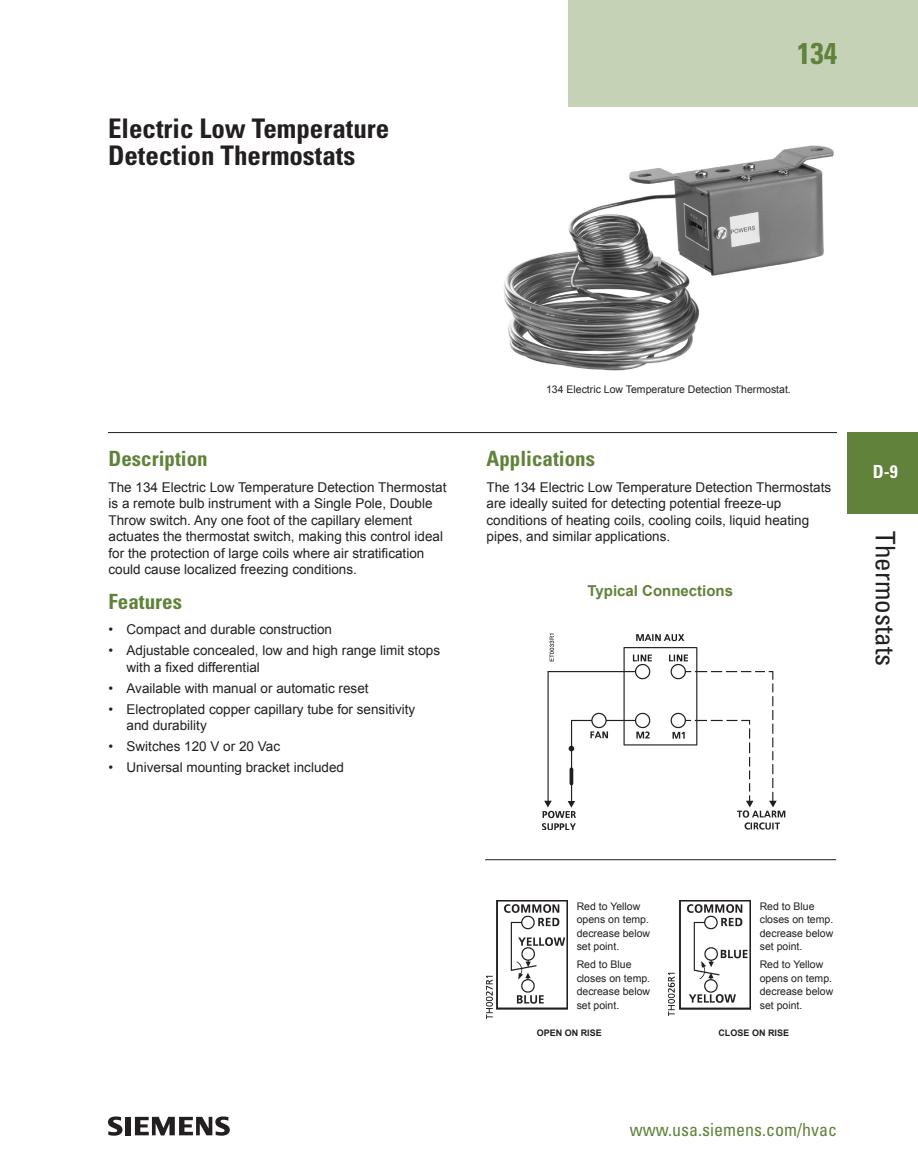
<style>
.page{position:relative;width:918px;height:1175px;background:#fff}
.page>*{position:absolute;margin:0;border:0;box-sizing:border-box;transform-origin:0 0}
.Box_Header_Copy{font:700 condensed 30px "Univers";color:#61823b}
.Headline{font:700 condensed 27px/27px "Univers";color:#231f20}
.t1{font:condensed 27px "Univers";color:#231f20}
.Body{font:700 condensed 21px "Univers";color:#61823b}
.subhead2{font:700 condensed 21px "Univers";color:#61823b}
.t2{font:condensed 18px "Univers";color:#61823b}
.t3{font:700 condensed 18px "Univers";color:#fff}
.subhead2-2{font:700 15px "Arial";color:#61823b}
.Body-2{font:13.5px/16.5px "Arial";color:#231f20}
.bullet_body_copy{font:13.5px/16.5px "Arial";color:#231f20}
.bullet_body_copy-2{font:10.5px/13.5px "Arial";color:#231f20}
.Body-3{font:10.5px/13.5px "Arial";color:#231f20}
.picture_caption{font:10.5px "Arial";color:#231f20}
.bullet_body_copy-3{font:700 9px "Arial";color:#231f20}
</style>
<div class="page">
<div style="left:568px;top:0;width:350px;height:106px;background:#c5d2b6"></div>
<svg style="left:108px;top:1116px;width:14px;height:19px"></svg>
<div style="left:125px;top:1116px;width:6px;height:19px;background:#231f20"></div>
<svg style="left:135px;top:1116px;width:95px;height:19px"></svg>
<div style="left:848px;top:432px;width:70px;height:81px;background:#61823b"></div>
<hr style="left:108px;top:432px;width:729px;height:1px;background:#231f20">
<img style="left:503px;top:145px;width:331px;height:226px">
<hr style="left:485px;top:859px;width:351px;height:1px;background:#231f20">
<img style="left:542px;top:634px;width:243px;height:196px">
<img style="left:486px;top:900px;width:82px;height:118px">
<img style="left:668px;top:900px;width:83px;height:115px">
<p class="Headline" style="left:108px;top:114px;width:283px">Electric Low Temperature<br>Detection Thermostats</p>
<p class="Box_Header_Copy" style="left:797px;top:35px;width:41px">134</p>
<p class="Body" style="left:109px;top:446px;width:101px">Description</p>
<p class="Body-2" style="left:109px;top:479px;width:339px">The 134 Electric Low Temperature Detection Thermostat is a remote bulb instrument with a Single Pole, Double Throw switch. Any one foot of the capillary element actuates the thermostat switch, making this control ideal for the protection of large coils where air stratification could cause localized freezing conditions.</p>
<p class="subhead2" style="left:109px;top:588px;width:75px">Features</p>
<p class="bullet_body_copy" style="left:109px;top:621px;width:225px">• Compact and durable construction</p>
<p class="bullet_body_copy" style="left:127px;top:642px;width:315px;text-indent:-18px">• Adjustable concealed, low and high range limit stops with a fixed differential</p>
<p class="bullet_body_copy" style="left:109px;top:680px;width:262px">• Available with manual or automatic reset</p>
<p class="bullet_body_copy" style="left:127px;top:701px;width:290px;text-indent:-18px">• Electroplated copper capillary tube for sensitivity and durability</p>
<p class="bullet_body_copy" style="left:109px;top:738px;width:173px">• Switches 120 V or 20 Vac</p>
<p class="bullet_body_copy" style="left:109px;top:759px;width:237px">• Universal mounting bracket included</p>
<p class="picture_caption" style="left:546px;top:382px;width:246px">134 Electric Low Temperature Detection Thermostat.</p>
<p class="Body" style="left:487px;top:446px;width:110px">Applications</p>
<p class="Body-2" style="left:487px;top:479px;width:346px">The 134 Electric Low Temperature Detection Thermostats are ideally suited for detecting potential freeze-up conditions of heating coils, cooling coils, liquid heating pipes, and similar applications.</p>
<p class="subhead2-2" style="left:587px;top:581px;width:147px">Typical Connections</p>
<h3 class="t3" style="left:873px;top:461px;width:26px">D-9</h3>
<h2 class="t1" style="left:902px;top:531px;width:136px;rotate:90deg">Thermostats</h2>
<p class="bullet_body_copy-2" style="left:577px;top:899px;width:75px">Red to Yellow opens on temp. decrease below set point.</p>
<p class="Body-3" style="left:577px;top:957px;width:75px">Red to Blue closes on temp. decrease below set point.</p>
<p class="bullet_body_copy-2" style="left:760px;top:899px;width:75px">Red to Blue closes on temp. decrease below set point.</p>
<p class="Body-3" style="left:760px;top:957px;width:75px">Red to Yellow opens on temp. decrease below set point.</p>
<p class="bullet_body_copy-3" style="left:537px;top:1026px;width:67px">OPEN ON RISE</p>
<p class="bullet_body_copy-3" style="left:718px;top:1026px;width:72px">CLOSE ON RISE</p>
<h3 class="t2" style="left:630px;top:1117px;width:209px">www.usa.siemens.com/hvac</h3>
</div>
